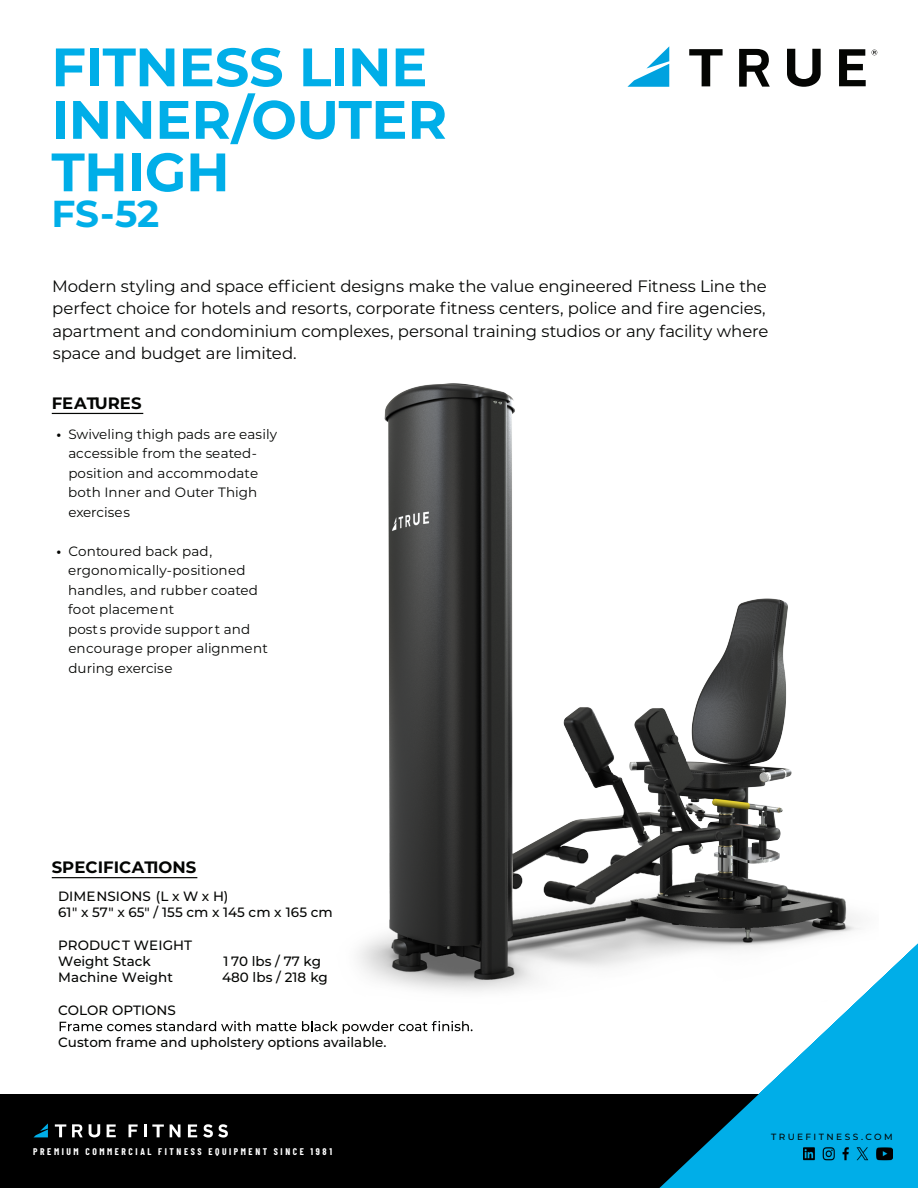
<style>
.page{position:relative;width:918px;height:1188px;background:#fff}
.page>*{position:absolute;margin:0;border:0;box-sizing:border-box;transform-origin:0 0}
.t1{font:700 54px "Montserrat";letter-spacing:-.005em;color:#00aee8}
.t2{font:700 37.5px "Montserrat";color:#00aee8}
.t3{font:16.5px/22.5px "Montserrat";letter-spacing:-.01em;color:#040503}
.t4{font:700 16.5px "Montserrat";color:#040503}
.t5{font:13.5px/19.5px "Montserrat";color:#040503}
.t6{font:500 13.5px/16.2px "Montserrat";color:#040503}
.t7{font:700 13.5px "Montserrat";color:#040503}
.t8{font:500 10.65px "Gotham Condensed";letter-spacing:.27em;color:#fff}
.t9{font:500 9px "Gotham";letter-spacing:.295em;color:#040503}
.t10{font:500 9px "Montserrat";letter-spacing:.27em;color:#040503}
</style>
<div class="page">
<div style="left:0;top:1095px;width:918px;height:93px;background:#000"></div>
<svg style="left:659px;top:944px;width:259px;height:244px;fill:#00aee8"></svg>
<svg style="left:34px;top:1123px;width:14px;height:14px"></svg>
<svg style="left:89px;top:1124px;width:11px;height:13px"></svg>
<svg style="left:107px;top:1124px;width:9px;height:13px"></svg>
<svg style="left:55px;top:1124px;width:11px;height:13px"></svg>
<svg style="left:72px;top:1124px;width:11px;height:13px"></svg>
<svg style="left:129px;top:1124px;width:9px;height:13px"></svg>
<svg style="left:144px;top:1124px;width:20px;height:13px"></svg>
<svg style="left:170px;top:1124px;width:10px;height:13px"></svg>
<svg style="left:188px;top:1124px;width:9px;height:13px"></svg>
<svg style="left:203px;top:1124px;width:25px;height:14px"></svg>
<svg style="left:627px;top:46px;width:42px;height:41px"></svg>
<svg style="left:787px;top:49px;width:34px;height:38px"></svg>
<svg style="left:839px;top:49px;width:27px;height:37px"></svg>
<svg style="left:689px;top:49px;width:34px;height:37px"></svg>
<svg style="left:739px;top:49px;width:31px;height:38px"></svg>
<svg style="left:872px;top:50px;width:5px;height:5px"></svg>
<svg style="left:60px;top:1021px;width:191px;height:10px"></svg>
<svg style="left:257px;top:1023px;width:14px;height:9px"></svg>
<hr style="left:52px;top:413px;width:91px;height:1px;background:#040503">
<hr style="left:52px;top:877px;width:145px;height:1px;background:#040503">
<img style="left:271px;top:383px;width:608px;height:656px">
<p class="t1" style="left:51px;top:28px;width:378px">FITNESS LINE</p>
<p class="t1" style="left:51px;top:81px;width:397px">INNER/OUTER</p>
<p class="t1" style="left:51px;top:133px;width:180px">THIGH</p>
<p class="t2" style="left:51px;top:186px;width:109px">FS-52</p>
<p class="t3" style="left:52px;top:274px;width:718px">Modern styling and space efficient designs make the value engineered Fitness Line the perfect choice for hotels and resorts, corporate fitness centers, police and fire agencies, apartment and condominium complexes, personal training studios or any facility where space and budget are limited.</p>
<p class="t4" style="left:52px;top:391px;width:91px">FEATURES</p>
<p class="t7" style="left:56px;top:424px;width:6px">•</p>
<p class="t7" style="left:56px;top:541px;width:6px">•</p>
<p class="t5" style="left:68px;top:424px;width:210px">Swiveling thigh pads are easily accessible from the seated&shy;position and accommodate both Inner and Outer Thigh exercises</p>
<p class="t5" style="left:68px;top:541px;width:201px">Contoured back pad, ergonomically-positioned handles, and rubber coated foot placement<br>post s provide suppor t and encourage proper alignment during exercise</p>
<p class="t4" style="left:52px;top:855px;width:146px">SPECIFICATIONS</p>
<p class="t6" style="left:58px;top:888px;width:276px">DIMENSIONS (L x W x H)<br>61" x 57" x 65" / 155 cm x 145 cm x 165 cm</p>
<p class="t6" style="left:58px;top:936px;width:135px">PRODUCT WEIGHT<br>Weight Stack</p>
<p class="t6" style="left:223px;top:953px;width:99px">1 70 lbs / 77 kg</p>
<p class="t6" style="left:58px;top:969px;width:116px">Machine Weight</p>
<p class="t6" style="left:222px;top:969px;width:107px">480 lbs / 218 kg</p>
<p class="t6" style="left:58px;top:1001px;width:119px">COLOR OPTIONS</p>
<p class="t6" style="left:58px;top:1034px;width:330px">Custom frame and upholstery options available.</p>
<p class="t8" style="left:33px;top:1145px;width:295px">PREMIUM COMMERCIAL FITNESS EQUIPMENT SINCE 1981</p>
<p class="t9" style="left:767px;top:1129px;width:128px">TRUEFITNESS.COM</p>
<p class="t10" style="left:771px;top:1130px;width:123px">TRUEFITNESS.COM</p>
</div>
